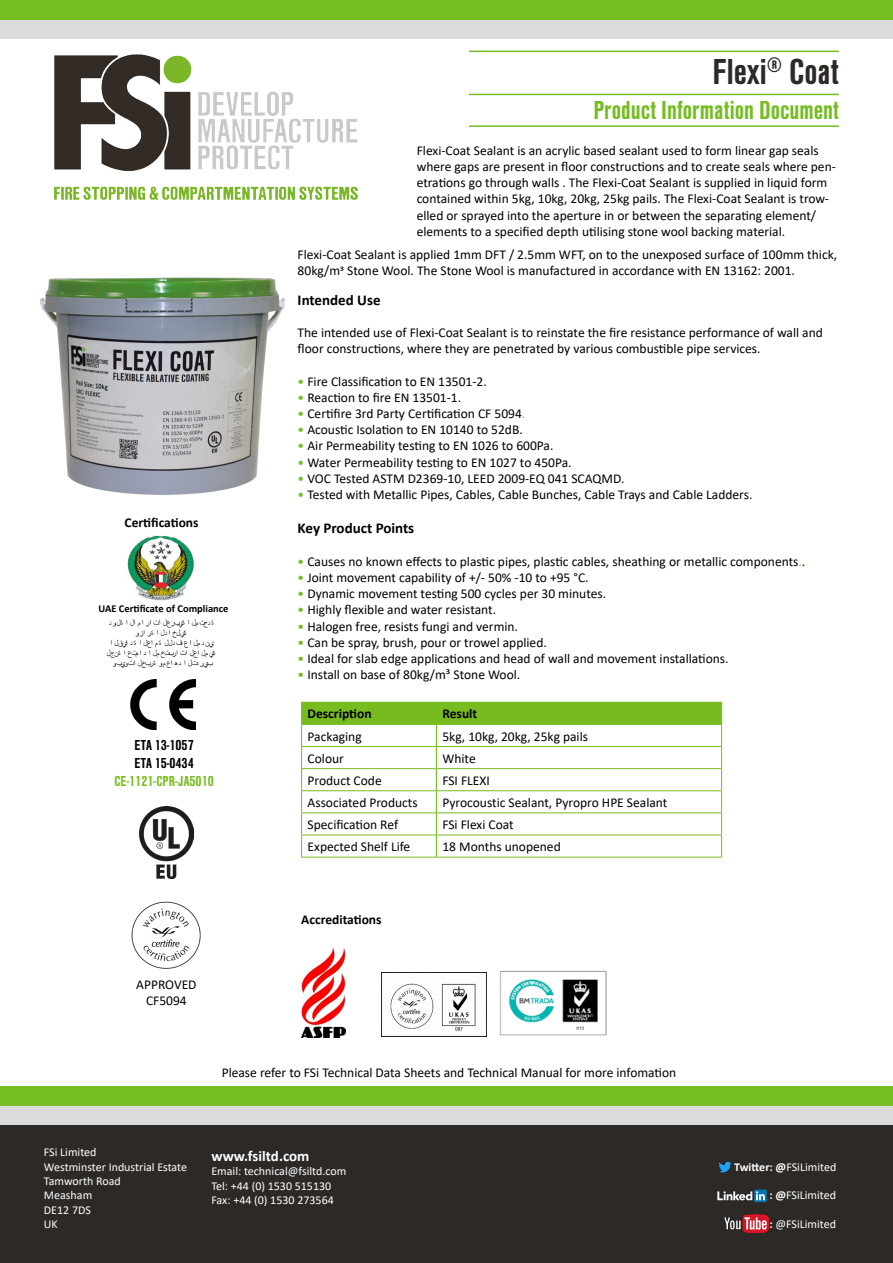
<style>
.page{position:relative;width:893px;height:1263px;background:#fff}
.page>*{position:absolute;margin:0;border:0;box-sizing:border-box;transform-origin:0 0}
.t1{font:700 37.5px "Nimbus San Con";letter-spacing:.005em;color:#2d2926}
.t2{font:700 27px "Nimbus San Con";color:#76bd22}
.t3{font:700 15px "Calibri";color:#000}
.t4{font:700 15px/18px "Nimbus San Con";color:#000}
.t5{font:700 15px "Nimbus San Con";color:#77bc1f}
.t6{font:700 15px "Calibri";color:#fff}
.t7{font:13.5px/16.2px "Calibri";color:#000}
.t8{font:700 13.5px "Calibri";color:#000}
.t9{font:12px/14.4px "Calibri";color:#fff}
.t10{font:700 10.5px "Calibri";color:#000}
.s1{color:#77bc1f}
.s2{font-weight:700}
</style>
<div class="page">
<img style="left:40px;top:277px;width:245px;height:218px">
<img style="left:54px;top:54px;width:303px;height:146px">
<div style="left:0;top:1125px;width:893px;height:138px;background:#2d2926"></div>
<div style="left:0;top:1106px;width:893px;height:19px;background:#dbdbdb"></div>
<div style="left:0;top:1086px;width:893px;height:20px;background:#76bd22"></div>
<img style="left:131px;top:901px;width:70px;height:68px">
<img style="left:130px;top:679px;width:65px;height:51px">
<img style="left:127px;top:536px;width:67px;height:64px">
<img style="left:106px;top:619px;width:110px;height:49px">
<hr style="left:301px;top:857px;width:135px;height:1px;background:#77bc1f">
<hr style="left:436px;top:857px;width:286px;height:1px;background:#77bc1f">
<svg style="left:301px;top:702px;width:421px;height:155px"></svg>
<img style="left:382px;top:972px;width:105px;height:64px">
<img style="left:301px;top:947px;width:44px;height:90px">
<img style="left:500px;top:970px;width:107px;height:66px">
<hr style="left:469px;top:125px;width:370px;height:2px;background:#76bd22">
<hr style="left:469px;top:94px;width:370px;height:1px;background:#76bd22">
<hr style="left:469px;top:51px;width:370px;height:1px;background:#76bd22">
<div style="left:0;top:19px;width:893px;height:19px;background:#dbdbdb"></div>
<div style="left:0;top:0;width:893px;height:19px;background:#76bd22"></div>
<svg style="left:754px;top:1189px;width:13px;height:13px"></svg>
<svg style="left:717px;top:1191px;width:51px;height:9px"></svg>
<img style="left:718px;top:1161px;width:14px;height:12px">
<img style="left:724px;top:1215px;width:44px;height:18px">
<img style="left:139px;top:806px;width:55px;height:72px">
<h1 class="t1" style="left:713px;top:51px;width:128px">Flexi<sup>®</sup> Coat</h1>
<h2 class="t2" style="left:593px;top:95px;width:247px">Product Information Document</h2>
<p class="t7" style="left:417px;top:142px;width:421px">Flexi-Coat Sealant is an acrylic based sealant used to form linear gap seals where gaps are present in floor constructions and to create seals where pen&shy;etrations go through walls . The Flexi-Coat Sealant is supplied in liquid form contained within 5kg, 10kg, 20kg, 25kg pails. The Flexi-Coat Sealant is trow&shy;elled or sprayed into the aperture in or between the separating element/ elements to a specified depth utilising stone wool backing material.</p>
<p class="t8" style="left:125px;top:513px;width:76px">Certifications</p>
<p class="t10" style="left:99px;top:601px;width:131px">UAE Certificate of Compliance</p>
<p class="t4" style="left:135px;top:736px;width:61px">ETA 13-1057<br>ETA 15-0434</p>
<p class="t5" style="left:114px;top:773px;width:101px">CE-1121-CPR-JA5010</p>
<p class="t7" style="left:136px;top:976px;width:62px;text-align:center">APPROVED<br>CF5094</p>
<p class="t7" style="left:298px;top:246px;width:541px">Flexi-Coat Sealant is applied 1mm DFT / 2.5mm WFT, on to the unexposed surface of 100mm thick,<br>80kg/m3 Stone Wool. The Stone Wool is manufactured in accordance with EN 13162: 2001.</p>
<p class="t3" style="left:298px;top:289px;width:84px">Intended Use</p>
<p class="t7" style="left:298px;top:324px;width:527px">The intended use of Flexi-Coat Sealant is to reinstate the fire resistance performance of wall and floor constructions, where they are penetrated by various combustible pipe services.</p>
<p class="t7" style="left:298px;top:373px;width:191px"><span class="s1">•</span> Fire Classification to EN 13501-2.</p>
<p class="t7" style="left:298px;top:389px;width:165px"><span class="s1">•</span> Reaction to fire EN 13501-1.</p>
<p class="t7" style="left:298px;top:405px;width:229px"><span class="s1">•</span> Certifire 3rd Party Certification CF 5094<span class="s1">.</span></p>
<p class="t7" style="left:298px;top:421px;width:227px"><span class="s1">•</span> Acoustic Isolation to EN 10140 to 52dB.</p>
<p class="t7" style="left:298px;top:438px;width:257px"><span class="s1">•</span> Air Permeability testing to EN 1026 to 600Pa.</p>
<p class="t7" style="left:298px;top:454px;width:275px"><span class="s1">•</span> Water Permeability testing to EN 1027 to 450Pa.</p>
<p class="t7" style="left:298px;top:470px;width:328px"><span class="s1">•</span> VOC Tested ASTM D2369-10, LEED 2009-EQ 041 SCAQMD.</p>
<p class="t7" style="left:298px;top:486px;width:456px"><span class="s1">•</span> Tested with Metallic Pipes, Cables, Cable Bunches, Cable Trays and Cable Ladders.</p>
<p class="t3" style="left:298px;top:518px;width:118px">Key Product Points</p>
<p class="t7" style="left:298px;top:553px;width:509px"><span class="s1">•</span> Causes no known effects to plastic pipes, plastic cables, sheathing or metallic components<span class="s1">.</span>.</p>
<p class="t7" style="left:298px;top:569px;width:292px"><span class="s1">•</span> Joint movement capability of +/- 50% -10 to +95 °C.</p>
<p class="t7" style="left:298px;top:585px;width:310px"><span class="s1">•</span> Dynamic movement testing 500 cycles per 30 minutes.</p>
<p class="t7" style="left:298px;top:601px;width:200px"><span class="s1">•</span> Highly flexible and water resistant.</p>
<p class="t7" style="left:298px;top:618px;width:222px"><span class="s1">•</span> Halogen free, resists fungi and vermin.</p>
<p class="t7" style="left:298px;top:634px;width:251px"><span class="s1">•</span> Can be spray, brush, pour or trowel applied.</p>
<p class="t7" style="left:298px;top:650px;width:432px"><span class="s1">•</span> Ideal for slab edge applications and head of wall and movement installations.</p>
<p class="t7" style="left:298px;top:666px;width:224px"><span class="s1">•</span> Install on base of 80kg/m³ Stone Wool.</p>
<p class="t8" style="left:308px;top:704px;width:66px">Description</p>
<p class="t8" style="left:442px;top:704px;width:36px">Result</p>
<p class="t7" style="left:308px;top:727px;width:56px">Packaging</p>
<p class="t7" style="left:442px;top:727px;width:147px">5kg, 10kg, 20kg, 25kg pails</p>
<p class="t7" style="left:308px;top:750px;width:38px">Colour</p>
<p class="t7" style="left:442px;top:750px;width:35px">White</p>
<p class="t7" style="left:308px;top:772px;width:76px">Product Code</p>
<p class="t7" style="left:442px;top:772px;width:49px">FSI FLEXI</p>
<p class="t7" style="left:308px;top:794px;width:112px">Associated Products</p>
<p class="t7" style="left:442px;top:794px;width:226px">Pyrocoustic Sealant, Pyropro HPE Sealant</p>
<p class="t7" style="left:308px;top:816px;width:92px">Specification Ref</p>
<p class="t7" style="left:442px;top:816px;width:73px">FSi Flexi Coat</p>
<p class="t7" style="left:308px;top:838px;width:104px">Expected Shelf Life</p>
<p class="t7" style="left:442px;top:838px;width:120px">18 Months unopened</p>
<p class="t8" style="left:301px;top:910px;width:82px">Accreditations</p>
<p class="t7" style="left:222px;top:1064px;width:456px">Please refer to FSi Technical Data Sheets and Technical Manual for more infomation</p>
<p class="t9" style="left:44px;top:1145px;width:145px">FSi Limited<br>Westminster Industrial Estate<br>Tamworth Road<br>Measham<br>DE12 7DS<br>UK</p>
<p class="t6" style="left:211px;top:1145px;width:100px">www.fsiltd.com</p>
<p class="t9" style="left:211px;top:1163px;width:136px">Email: technical@fsiltd.com<br>Tel: +44 (0) 1530 515130<br>Fax: +44 (0) 1530 273564</p>
<p class="t9" style="left:734px;top:1159px;width:104px"><span class="s2">Twitter: @</span>FSiLimited</p>
<p class="t9" style="left:769px;top:1188px;width:68px"><span class="s2">: @</span>FSiLimited</p>
<p class="t9" style="left:769px;top:1217px;width:68px"><span class="s2">:</span> @FSiLimited</p>
</div>
